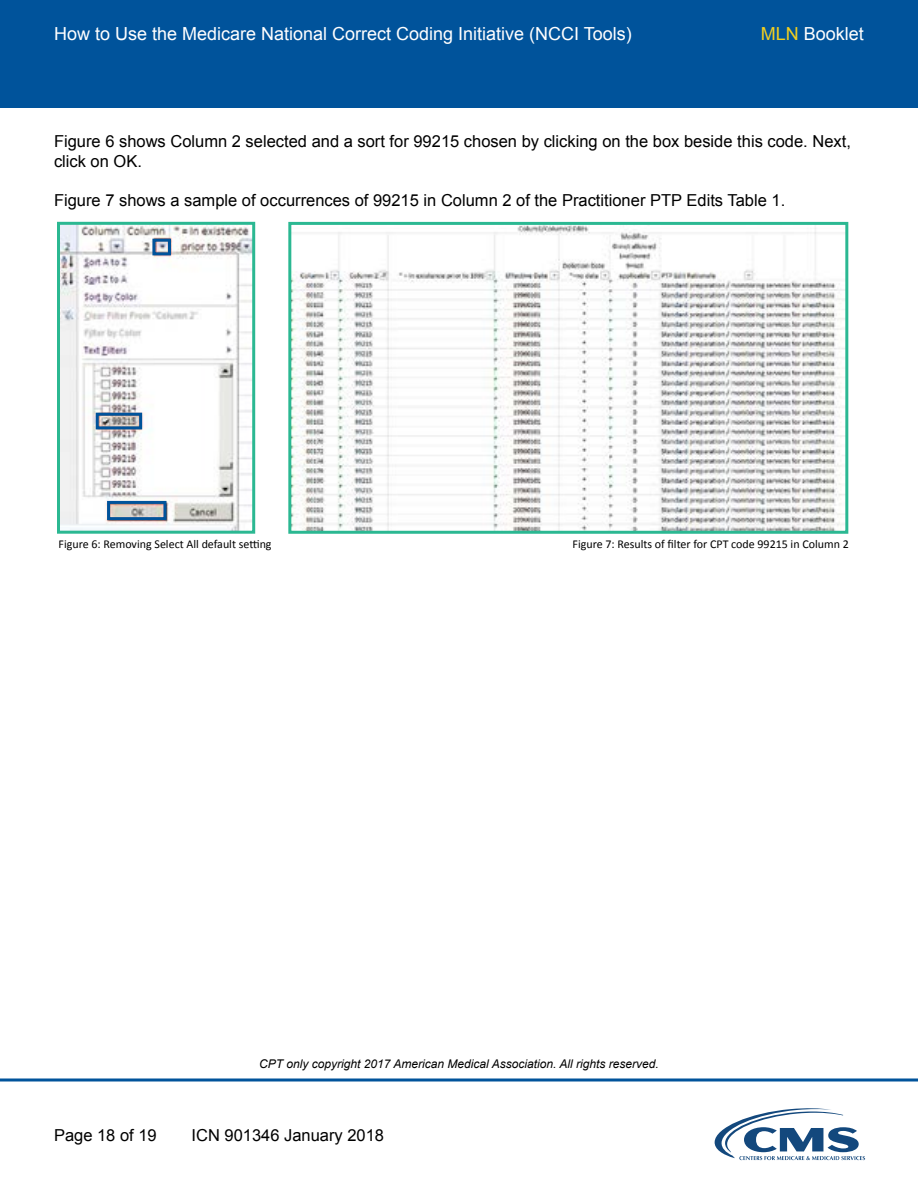
<style>
.page{position:relative;width:918px;height:1188px;background:#fff}
.page>*{position:absolute;margin:0;border:0;box-sizing:border-box;transform-origin:0 0}
.t1{font:18px "Arial";color:#fff}
.Paragraph_Text{font:16.5px/19.8px "Arial";color:#000}
.Figure_Text{font:12px "Calibri";color:#000}
.italic_center{font:italic 12px "Arial";color:#000}
.s1{color:#f3cf1f}
</style>
<div class="page">
<div style="left:0;top:0;width:918px;height:108px;background:#00539b"></div>
<svg style="left:714px;top:1108px;width:151px;height:52px"></svg>
<img style="left:61px;top:226px;width:190px;height:304px">
<div style="left:57px;top:222px;width:198px;height:312px;border:3px solid #2bb892"></div>
<img style="left:292px;top:226px;width:552px;height:304px">
<div style="left:288px;top:222px;width:560px;height:312px;border:3px solid #2bb892"></div>
<svg style="left:0;top:1078px;width:918px;height:4px"></svg>
<div style="left:96px;top:413px;width:46px;height:16px;border:3px solid #00539b"></div>
<div style="left:107px;top:501px;width:59px;height:19px;border:3px solid #00539b"></div>
<div style="left:152px;top:239px;width:19px;height:16px;border:3px solid #00539b"></div>
<p class="t1" style="left:54px;top:22px;width:579px">How to Use the Medicare National Correct Coding Initiative (NCCI Tools)</p>
<p class="t1" style="left:761px;top:22px;width:105px"><span class="s1">MLN</span> Booklet</p>
<p class="Paragraph_Text" style="left:54px;top:131px;width:798px">Figure 6 shows Column 2 selected and a sort for 99215 chosen by clicking on the box beside this code. Next, click on OK.</p>
<p class="Paragraph_Text" style="left:54px;top:191px;width:733px">Figure 7 shows a sample of occurrences of 99215 in Column 2 of the Practitioner PTP Edits Table 1.</p>
<p class="Figure_Text" style="left:59px;top:536px;width:215px">Figure 6: Removing Select All default setting</p>
<p class="Figure_Text" style="left:573px;top:536px;width:278px">Figure 7: Results of filter for CPT code 99215 in Column 2</p>
<p class="italic_center" style="left:259px;top:1056px;width:401px">CPT only copyright 2017 American Medical Association. All rights reserved.</p>
<p class="Paragraph_Text" style="left:54px;top:1125px;width:104px">Page 18 of 19</p>
<p class="Paragraph_Text" style="left:192px;top:1125px;width:194px">ICN 901346 January 2018</p>
</div>
